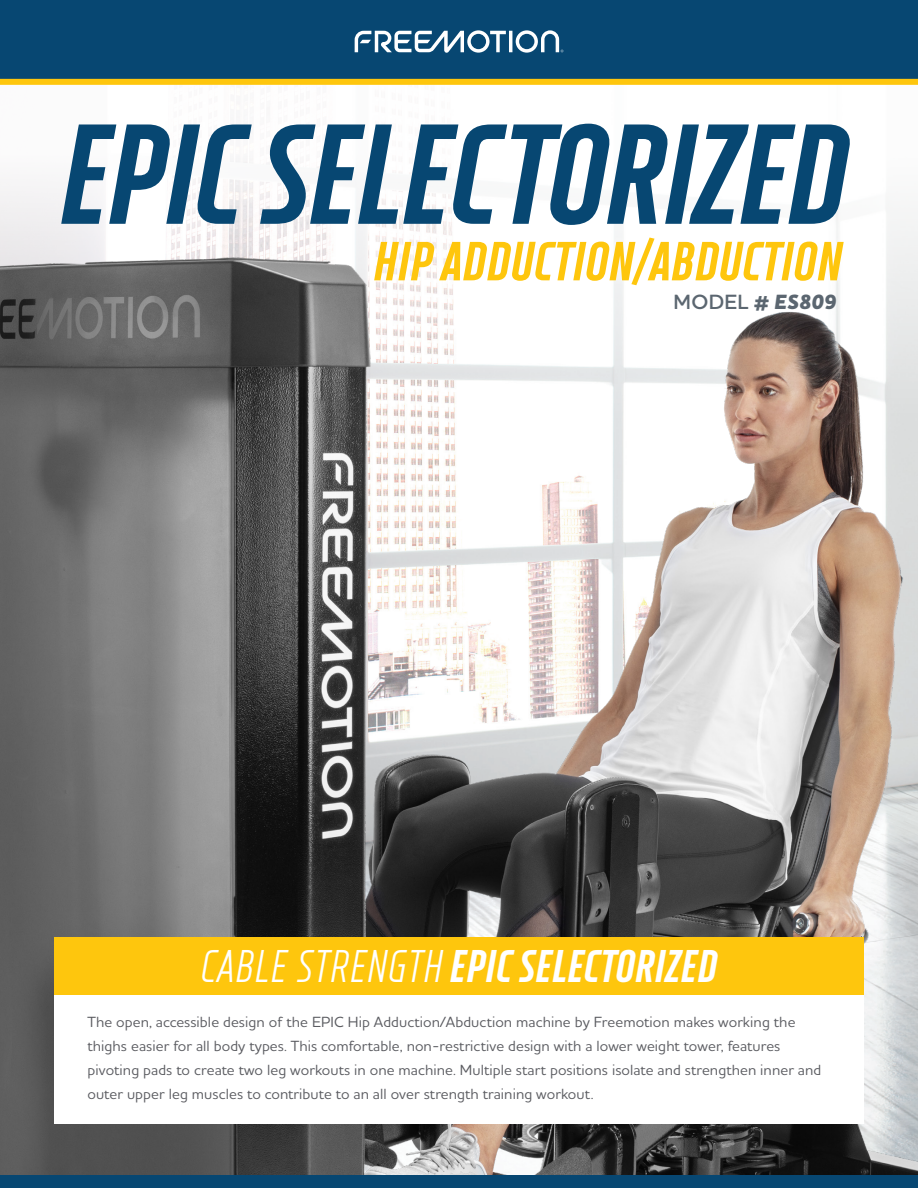
<style>
.page{position:relative;width:918px;height:1188px;background:#fff}
.page>*{position:absolute;margin:0;border:0;box-sizing:border-box;transform-origin:0 0}
.t1{font:italic 900 condensed 139.5px "XXII Neue Norm";letter-spacing:-.005em;color:#074772}
.t2{font:italic 900 condensed 54px "XXII Neue Norm";letter-spacing:.015em;color:#fec60d}
.t3{font:italic 900 condensed 45px "XXII Neue Norm";letter-spacing:.015em;color:#fff}
.t4{font:600 21px "Houschka Alt Pro";letter-spacing:.015em;color:#5b6670}
.t5{font:500 15px/24px "Houschka Alt Pro";letter-spacing:.005em;color:#5b5c61}
.s1{font-weight:800}
.s2{font-weight:800;font-style:italic}
.s3{font-weight:400}
</style>
<div class="page">
<img style="left:0;top:226px;width:918px;height:949px">
<div style="left:0;top:0;width:918px;height:81px;background:#074772"></div>
<svg style="left:355px;top:30px;width:208px;height:23px"></svg>
<div style="left:365px;top:228px;width:488px;height:66px;background:#fff"></div>
<div style="left:0;top:79px;width:918px;height:6px;background:#fec60d"></div>
<div style="left:54px;top:994px;width:810px;height:130px;background:#fff"></div>
<div style="left:54px;top:937px;width:810px;height:57px;background:#fec60d"></div>
<div style="left:0;top:1175px;width:918px;height:13px;background:#074772"></div>
<p class="t1" style="left:61px;top:91px;width:789px">EPIC SELECTORIZED</p>
<p class="t2" style="left:374px;top:229px;width:470px">HIP ADDUCTION/ABDUCTION</p>
<p class="t4" style="left:674px;top:288px;width:165px">MODEL <span class="s1">#</span> <span class="s2">ES809</span></p>
<p class="t3" style="left:201px;top:939px;width:518px"><span class="s3">CABLE STRENGTH</span> EPIC SELECTORIZED</p>
<p class="t5" style="left:87px;top:1009px;width:735px">The open, accessible design of the EPIC Hip Adduction/Abduction machine by Freemotion makes working the thighs easier for all body types. This comfortable, non-restrictive design with a lower weight tower, features pivoting pads to create two leg workouts in one machine. Multiple start positions isolate and strengthen inner and outer upper leg muscles to contribute to an all over strength training workout.</p>
</div>
